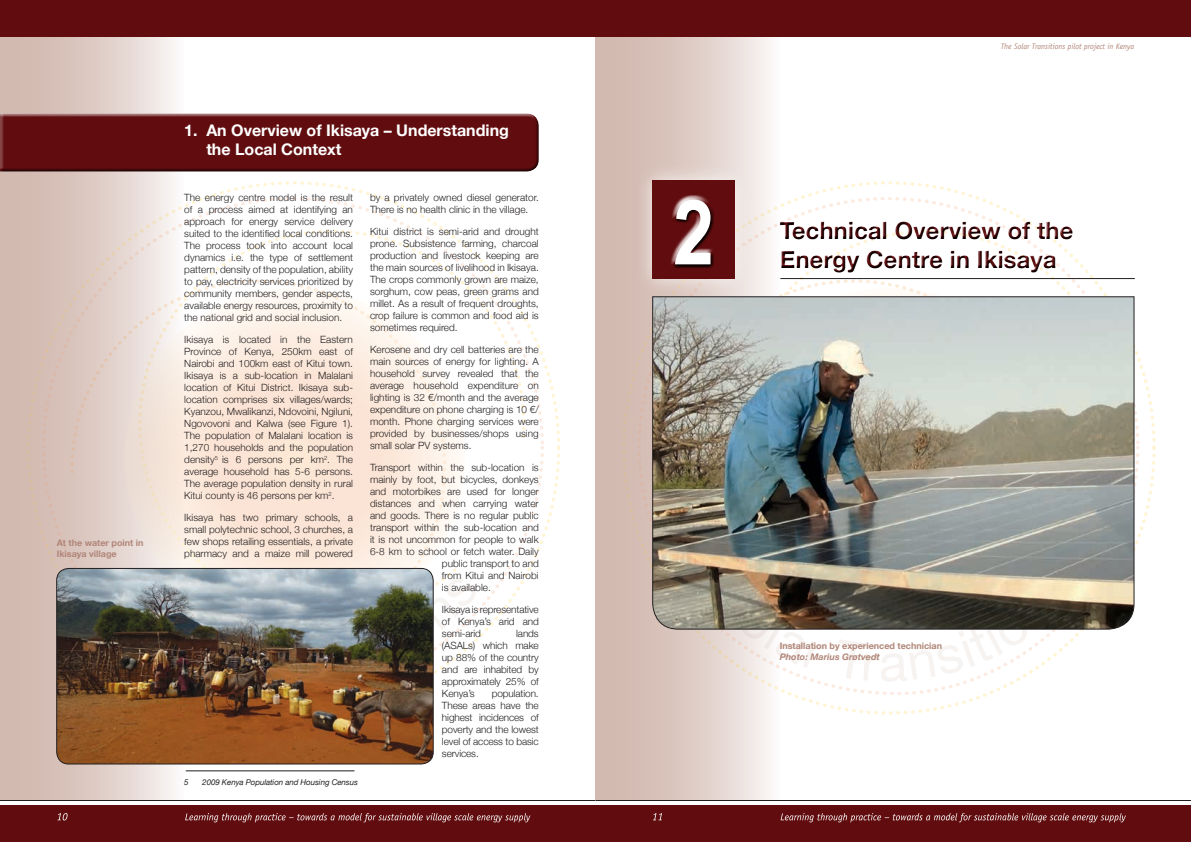
<style>
.page{position:relative;width:1191px;height:842px;background:#fff}
.page>*{position:absolute;margin:0;border:0;box-sizing:border-box;transform-origin:0 0}
.t1{font:700 90px "Arial Narrow";color:#fff}
.t2{font:700 24px/28.8px "Helvetica Neue";color:#610d0f}
.t3{font:700 16px/19.2px "Helvetica Neue";color:#fff}
.t4{font:300 10px/12px "Helvetica Neue";color:#231f20;text-align:justify}
.t5{font:700 9px/10.8px "Helvetica Neue";color:#b18678}
.t6{font:italic 700 9px "Helvetica Neue";color:#b18678}
.t7{font:italic 8px "Officina Sans";color:#b18678}
.t8{font:italic 8px "Helvetica Neue";letter-spacing:-.01em;color:#231f20}
</style>
<div class="page">
<div style="left:0;top:36px;width:184px;height:764px;background:linear-gradient(to right,#ccaea4,#f4efed)"></div>
<svg style="left:69px;top:278px;width:67px;height:290px;background:#e0cec7"></svg>
<svg style="left:136px;top:228px;width:391px;height:390px"></svg>
<svg style="left:433px;top:578px;width:43px;height:104px"></svg>
<div style="left:0;top:805px;width:595px;height:37px;background:#610d0f"></div>
<hr style="left:0;top:800px;width:595px;height:1px;background:#231f20">
<svg style="left:57px;top:813px;width:473px;height:9px"></svg>
<div style="left:0;top:0;width:595px;height:36px;background:#610d0f"></div>
<hr style="left:186px;top:771px;width:168px;height:1px;background:#231f20">
<div style="left:0;top:113px;width:539px;height:58px;background:#fff;opacity:.75"></div>
<div style="left:0;top:116px;width:539px;height:57px;background:#231f20;opacity:.75"></div>
<img style="left:57px;top:568px;width:376px;height:196px">
<div style="left:56px;top:568px;width:377px;height:196px;border:1px solid #231f20;border-radius:12px"></div>
<div style="left:595px;top:36px;width:184px;height:764px;background:linear-gradient(to right,#cbaea4,#f5f0ee)"></div>
<div style="left:595px;top:805px;width:596px;height:37px;background:#610d0f"></div>
<svg style="left:653px;top:813px;width:472px;height:9px"></svg>
<div style="left:595px;top:0;width:596px;height:36px;background:#610d0f"></div>
<hr style="left:595px;top:800px;width:596px;height:1px;background:#231f20">
<svg style="left:732px;top:228px;width:390px;height:68px"></svg>
<svg style="left:715px;top:630px;width:110px;height:38px"></svg>
<svg style="left:839px;top:630px;width:232px;height:52px"></svg>
<div style="left:635px;top:163px;width:117px;height:132px;background:#fff;opacity:.75"></div>
<div style="left:652px;top:180px;width:83px;height:99px;background:#610d0f"></div>
<svg style="left:676px;top:196px;width:32px;height:8px"></svg>
<svg style="left:671px;top:204px;width:43px;height:64px"></svg>
<div style="left:777px;top:219px;width:296px;height:54px;background:#fff"></div>
<svg style="left:778px;top:220px;width:297px;height:54px"></svg>
<hr style="left:780px;top:278px;width:354px;height:1px;background:#231f20">
<img style="left:652px;top:296px;width:482px;height:334px">
<p class="t5" style="left:57px;top:538px;width:88px">At the water point in<br>Ikisaya village</p>
<h3 class="t3" style="left:206px;top:121px;width:304px;text-indent:-22px">1. An Overview of Ikisaya – Understanding the Local Context</h3>
<p class="t4" style="left:184px;top:191px;width:170px">The energy centre model is the result of a process aimed at identifying an approach for energy service delivery suited to the identified local conditions.<br>The process took into account local dynamics i.e. the type of settlement pattern, density of the population, ability to pay, electricity services prioritized by community members, gender aspects, available energy resources, proximity to the national grid and social inclusion.</p>
<p class="t4" style="left:184px;top:333px;width:170px">Ikisaya is located in the Eastern Province of Kenya, 250km east of Nairobi and 100km east of Kitui town.<br>Ikisaya is a sub-location in Malalani location of Kitui District. Ikisaya sub&shy;location comprises six villages/wards; Kyanzou, Mwalikanzi, Ndovoini, Ngiluni, Ngovovoni and Kalwa (see Figure 1).<br>The population of Malalani location is 1,270 households and the population density<sup>5</sup> is 6 persons per km<sup>2</sup>. The average household has 5-6 persons.<br>The average population density in rural Kitui county is 46 persons per km<sup>2</sup>.</p>
<p class="t4" style="left:184px;top:511px;width:170px">Ikisaya has two primary schools, a small polytechnic school, 3 churches, a few shops retailing essentials, a private pharmacy and a maize mill powered</p>
<p class="t4" style="left:370px;top:191px;width:170px">by a privately owned diesel generator.<br>There is no health clinic in the village.</p>
<p class="t4" style="left:370px;top:225px;width:170px">Kitui district is semi-arid and drought prone. Subsistence farming, charcoal production and livestock keeping are the main sources of livelihood in Ikisaya.<br>The crops commonly grown are maize, sorghum, cow peas, green grams and millet. As a result of frequent droughts, crop failure is common and food aid is sometimes required.</p>
<p class="t4" style="left:370px;top:343px;width:170px">Kerosene and dry cell batteries are the main sources of energy for lighting. A household survey revealed that the average household expenditure on lighting is 32 €/month and the average expenditure on phone charging is 10 €/ month. Phone charging services were provided by businesses/shops using small solar PV systems.</p>
<p class="t4" style="left:370px;top:461px;width:170px">Transport within the sub-location is</p>
<p class="t4" style="left:370px;top:473px;width:170px">mainly by foot, but bicycles, donkeys</p>
<p class="t4" style="left:370px;top:485px;width:170px">and motorbikes are used for longer</p>
<p class="t4" style="left:370px;top:497px;width:170px">distances and when carrying water</p>
<p class="t4" style="left:370px;top:509px;width:170px">and goods. There is no regular public</p>
<p class="t4" style="left:370px;top:521px;width:170px">transport within the sub-location and</p>
<p class="t4" style="left:370px;top:533px;width:170px">it is not uncommon for people to walk</p>
<p class="t4" style="left:370px;top:545px;width:170px">6-8 km to school or fetch water. Daily</p>
<p class="t4" style="left:442px;top:557px;width:98px">public transport to and</p>
<p class="t4" style="left:442px;top:569px;width:98px">from Kitui and Nairobi</p>
<p class="t4" style="left:442px;top:581px;width:50px">is available.</p>
<p class="t4" style="left:442px;top:603px;width:98px">Ikisaya is representative of Kenya’s arid and semi-arid</p>
<p class="t4" style="left:442px;top:627px;width:98px;text-indent:74px">lands (ASALs) which make up 88% of the country and are inhabited by approximately 25% of Kenya’s</p>
<p class="t4" style="left:442px;top:687px;width:98px;text-indent:50px">population.<br>These areas have the highest incidences of poverty and the lowest level of access to basic services.</p>
<p class="t8" style="left:184px;top:777px;width:6px">5</p>
<p class="t8" style="left:202px;top:777px;width:157px">2009 Kenya Population and Housing Census</p>
<h1 class="t1" style="left:673px;top:180px;width:43px">2</h1>
<p class="t7" style="left:1001px;top:41px;width:135px">The Solar Transitions pilot project in Kenya</p>
<h2 class="t2" style="left:780px;top:217px;width:295px">Technical Overview of the<br>Energy Centre in Ikisaya</h2>
<p class="t5" style="left:780px;top:641px;width:164px">Installation by experienced technician</p>
<p class="t6" style="left:780px;top:650px;width:102px">Photo: Marius Grøtvedt</p>
</div>
